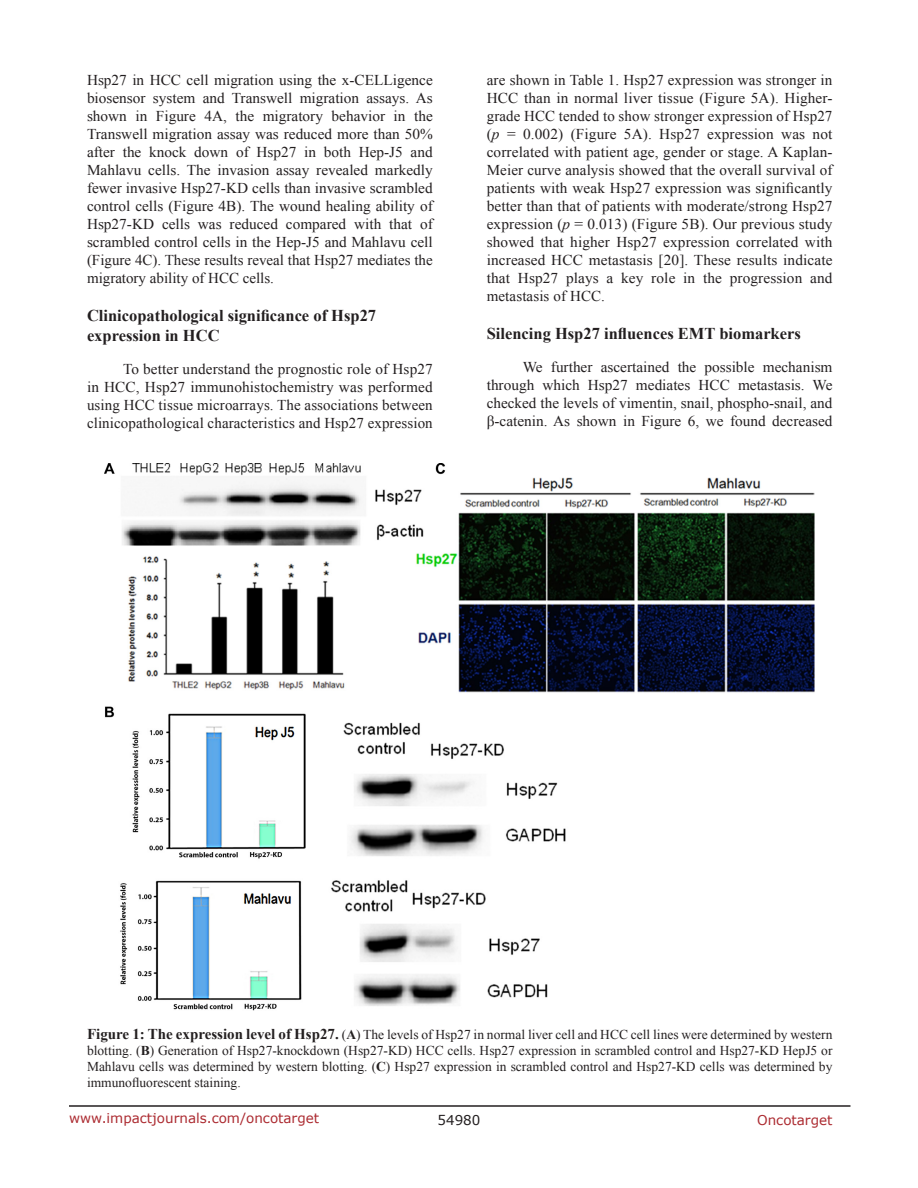
<style>
.page{position:relative;width:918px;height:1188px;background:#fff}
.page>*{position:absolute;margin:0;border:0;box-sizing:border-box;transform-origin:0 0}
.SubHeading_middle{font:700 16.5px/19.8px "Times New Roman";color:#231f20}
.BodyText{font:15px/18px "Times New Roman";letter-spacing:.005em;color:#231f20;text-align:justify}
.FigureText{font:13.5px/16.2px "Times New Roman";color:#231f20;text-align:justify}
.t1{font:13.5px "Verdana";color:#ac2b31}
.t2{font:13.5px "Verdana";color:#231f20}
.s1{font-style:italic}
.s2{font-weight:700;font-size:15px}
.s3{font-weight:700}
</style>
<div class="page">
<hr style="left:69px;top:1105px;width:781px;height:2px;background:#231f20">
<img style="left:105px;top:463px;width:710px;height:547px">
<p class="BodyText" style="left:87px;top:71px;width:347px">Hsp27 in HCC cell migration using the x-CELLigence biosensor system and Transwell migration assays. As shown in Figure 4A, the migratory behavior in the Transwell migration assay was reduced more than 50% after the knock down of Hsp27 in both Hep-J5 and Mahlavu cells. The invasion assay revealed markedly fewer invasive Hsp27-KD cells than invasive scrambled control cells (Figure 4B). The wound healing ability of Hsp27-KD cells was reduced compared with that of scrambled control cells in the Hep-J5 and Mahlavu cell (Figure 4C). These results reveal that Hsp27 mediates the migratory ability of HCC cells.</p>
<p class="SubHeading_middle" style="left:87px;top:305px;width:291px">Clinicopathological significance of Hsp27 expression in HCC</p>
<p class="BodyText" style="left:87px;top:360px;width:347px;text-indent:36px">To better understand the prognostic role of Hsp27 in HCC, Hsp27 immunohistochemistry was performed using HCC tissue microarrays. The associations between clinicopathological characteristics and Hsp27 expression</p>
<p class="BodyText" style="left:487px;top:71px;width:347px">are shown in Table 1. Hsp27 expression was stronger in HCC than in normal liver tissue (Figure 5A). Higher&shy;grade HCC tended to show stronger expression of Hsp27 (<span class="s1">p</span> = 0.002) (Figure 5A). Hsp27 expression was not correlated with patient age, gender or stage. A Kaplan-Meier curve analysis showed that the overall survival of patients with weak Hsp27 expression was significantly better than that of patients with moderate/strong Hsp27 expression (<span class="s1">p</span> = 0.013) (Figure 5B). Our previous study showed that higher Hsp27 expression correlated with increased HCC metastasis [20]. These results indicate that Hsp27 plays a key role in the progression and metastasis of HCC.</p>
<p class="SubHeading_middle" style="left:487px;top:323px;width:316px">Silencing Hsp27 influences EMT biomarkers</p>
<p class="BodyText" style="left:487px;top:358px;width:347px;text-indent:36px">We further ascertained the possible mechanism through which Hsp27 mediates HCC metastasis. We checked the levels of vimentin, snail, phospho-snail, and β-catenin. As shown in Figure 6, we found decreased</p>
<p class="FigureText" style="left:87px;top:1026px;width:747px"><span class="s2">Figure 1: The expression level of Hsp27.</span> (<span class="s3">A</span>) The levels of Hsp27 in normal liver cell and HCC cell lines were determined by western blotting. (<span class="s3">B</span>) Generation of Hsp27-knockdown (Hsp27-KD) HCC cells. Hsp27 expression in scrambled control and Hsp27-KD HepJ5 or Mahlavu cells was determined by western blotting. (<span class="s3">C</span>) Hsp27 expression in scrambled control and Hsp27-KD cells was determined by immunofluorescent staining.</p>
<p class="t1" style="left:69px;top:1109px;width:252px">www.impactjournals.com/oncotarget</p>
<p class="t2" style="left:438px;top:1111px;width:44px">54980</p>
<p class="t1" style="left:757px;top:1111px;width:77px">Oncotarget</p>
</div>
